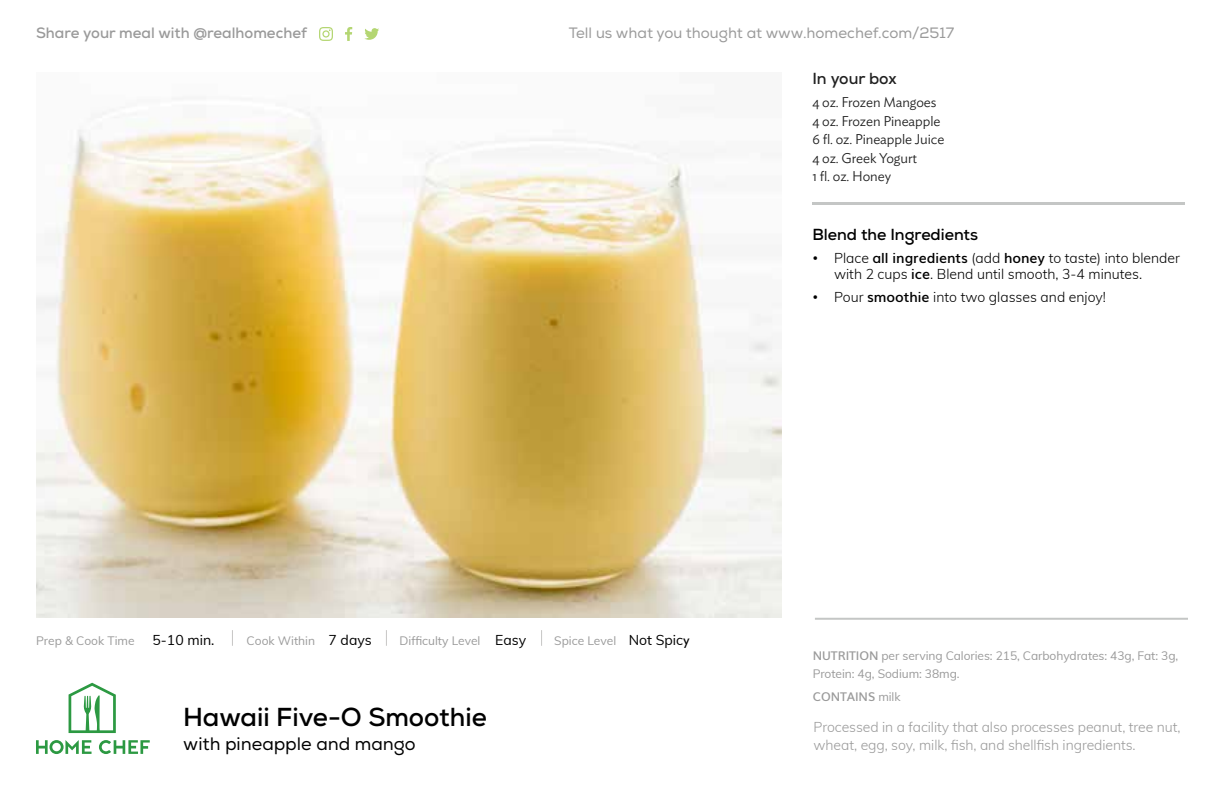
<style>
.page{position:relative;width:1224px;height:792px;background:#fff}
.page>*{position:absolute;margin:0;border:0;box-sizing:border-box;transform-origin:0 0}
.t1{font:700 26px "Nexa";color:#000}
.t2{font:18px "Nexa";color:#000}
.t3{font:700 16px "Nexa";color:#000}
.t4{font:15px "Nexa";color:#9a9a9a}
.t5{font:700 15px "Nexa";color:#9a9a9a}
.t6{font:300 14px/16px "Muli";color:#000}
.t7{font:300 14px/18px "Muli";letter-spacing:-.005em;color:#9a9a9a}
.t8{font:300 14px/18.6px "Ideal Sans";letter-spacing:-.005em;color:#000}
.t9{font:14px "Muli";color:#000}
.t10{font:12px/18px "Muli";letter-spacing:-.005em;color:#9a9a9a}
.t11{font:600 12px "Muli";letter-spacing:-.005em;color:#9a9a9a}
.s1{font-family:"Ideal Sans"}
.s2{font-weight:600}
.s3{font-size:14px;color:#000}
.s4{font-family:"Ideal Sans";font-size:14px;color:#000}
.s5{font-weight:400}
</style>
<div class="page">
<img style="left:36px;top:98px;width:746px;height:520px">
<svg style="left:36px;top:740px;width:114px;height:14px"></svg>
<svg style="left:69px;top:683px;width:47px;height:50px"></svg>
<svg style="left:232px;top:630px;width:1px;height:16px"></svg>
<svg style="left:386px;top:630px;width:1px;height:16px"></svg>
<svg style="left:541px;top:630px;width:1px;height:16px"></svg>
<hr style="left:815px;top:618px;width:373px;height:2px;background:#c4c6c5">
<hr style="left:812px;top:203px;width:373px;height:2px;background:#c4c6c5">
<svg style="left:345px;top:27px;width:7px;height:14px"></svg>
<svg style="left:319px;top:27px;width:14px;height:14px"></svg>
<svg style="left:364px;top:28px;width:15px;height:12px"></svg>
<p class="t5" style="left:36px;top:23px;width:272px">Share your meal with @realhomechef</p>
<p class="t4" style="left:569px;top:24px;width:387px">Tell us what you thought at www.homechef.com/2517</p>
<h3 class="t3" style="left:812px;top:68px;width:86px">In your box</h3>
<p class="t8" style="left:812px;top:92px;width:134px">4 oz. Frozen Mangoes<br>4 oz. Frozen Pineapple<br>6 fl. oz. Pineapple Juice<br>4 oz. Greek Yogurt<br>1 fl. oz. Honey</p>
<h3 class="t3" style="left:812px;top:224px;width:167px">Blend the Ingredients</h3>
<p class="t6" style="left:834px;top:250px;width:348px;text-indent:-22px"><span class="s1">•</span> Place <span class="s2">all ingredients</span> (add <span class="s2">honey</span> to taste) into blender with 2 cups <span class="s2">ice</span>. Blend until smooth, 3-4 minutes.</p>
<p class="t6" style="left:812px;top:289px;width:295px"><span class="s1">•</span> Pour <span class="s2">smoothie</span> into two glasses and enjoy!</p>
<p class="t10" style="left:36px;top:631px;width:100px">Prep &amp; Cook Time</p>
<p class="t9" style="left:153px;top:630px;width:63px">5-10 min.</p>
<p class="t10" style="left:247px;top:631px;width:127px">Cook Within <span class="s3">7 days</span></p>
<p class="t10" style="left:400px;top:631px;width:128px">Difficulty Level <span class="s3">Easy</span></p>
<p class="t10" style="left:554px;top:631px;width:137px">Spice Level <span class="s3">Not Spic</span><span class="s4">y</span></p>
<h1 class="t1" style="left:183px;top:700px;width:305px">Hawaii Five-O Smoothie</h1>
<h2 class="t2" style="left:183px;top:733px;width:234px">with pineapple and mango</h2>
<p class="t10" style="left:813px;top:646px;width:367px"><span class="s2">NUTRITION</span> per serving Calories: 215, Carbohydrates: 43g, Fat: 3g,<br>Protein: 4g, Sodium: 38mg.</p>
<p class="t11" style="left:813px;top:687px;width:89px">CONTAINS <span class="s5">milk</span></p>
<p class="t7" style="left:814px;top:718px;width:369px">Processed in a facility that also processes peanut, tree nut, wheat, egg, soy, milk, fish, and shellfish ingredients.</p>
</div>
